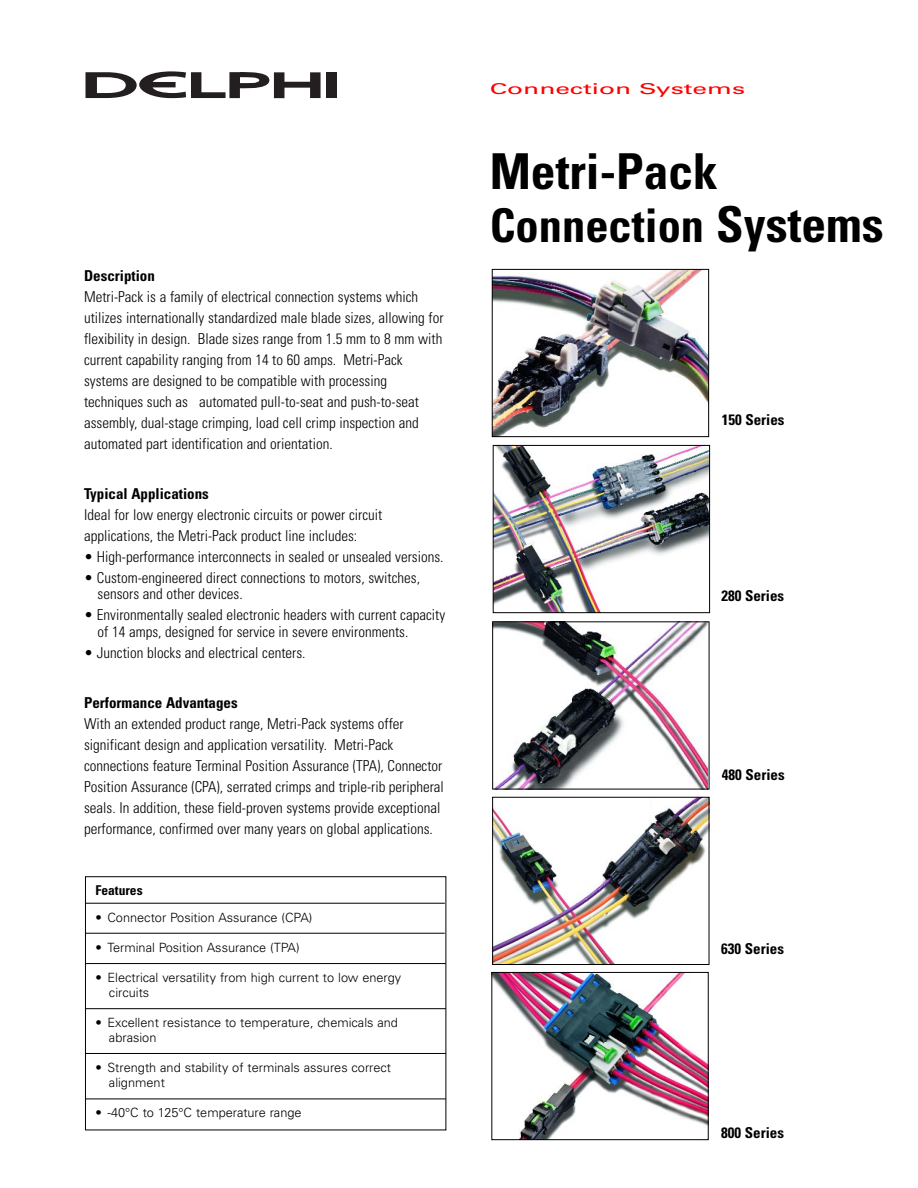
<style>
.page{position:relative;width:918px;height:1188px;background:#fff}
.page>*{position:absolute;margin:0;border:0;box-sizing:border-box;transform-origin:0 0}
.t1{font:700 condensed 49.5px "Univers";color:#000}
.t2{font:700 condensed 46.5px "Univers";color:#000}
.t3{font:300 condensed 15px/21px "Univers";color:#000}
.t4{font:700 condensed 15px "Univers";color:#000}
.t5{font:15px "Univers";color:#f00;scale:1.75 1}
.t6{font:700 condensed 13.5px "Univers";color:#000}
.t7{font:300 12.75px/15px "Univers";color:#000}
.s1{font-size:49.5px}
</style>
<div class="page">
<img style="left:494px;top:271px;width:213px;height:164px">
<div style="left:492px;top:269px;width:217px;height:168px;border:1px solid #000"></div>
<img style="left:495px;top:447px;width:213px;height:164px">
<div style="left:493px;top:445px;width:217px;height:168px;border:1px solid #000"></div>
<img style="left:494px;top:623px;width:213px;height:164px">
<div style="left:492px;top:621px;width:217px;height:168px;border:1px solid #000"></div>
<img style="left:494px;top:799px;width:213px;height:164px">
<div style="left:492px;top:797px;width:217px;height:168px;border:1px solid #000"></div>
<img style="left:493px;top:974px;width:214px;height:164px">
<div style="left:491px;top:972px;width:218px;height:168px;border:1px solid #000"></div>
<div style="left:326px;top:72px;width:10px;height:26px;background:#231f20"></div>
<svg style="left:86px;top:71px;width:235px;height:27px"></svg>
<svg style="left:85px;top:876px;width:362px;height:255px"></svg>
<p class="t4" style="left:84px;top:271px;width:72px">Description</p>
<p class="t3" style="left:84px;top:288px;width:361px">Metri-Pack is a family of electrical connection systems which utilizes internationally standardized male blade sizes, allowing for flexibility in design. Blade sizes range from 1.5 mm to 8 mm with current capability ranging from 14 to 60 amps. Metri-Pack systems are designed to be compatible with processing techniques such as automated pull-to-seat and push-to-seat assembly, dual-stage crimping, load cell crimp inspection and automated part identification and orientation.</p>
<p class="t4" style="left:84px;top:488px;width:126px">Typical Applications</p>
<p class="t3" style="left:84px;top:506px;width:300px">Ideal for low energy electronic circuits or power circuit applications, the Metri-Pack product line includes:</p>
<p class="t3" style="left:84px;top:548px;width:361px">• High-performance interconnects in sealed or unsealed versions.</p>
<p class="t3" style="left:98px;top:571px;width:324px;line-height:16.5px;text-indent:-14px">• Custom-engineered direct connections to motors, switches, sensors and other devices.</p>
<p class="t3" style="left:98px;top:608px;width:349px;line-height:16.5px;text-indent:-14px">• Environmentally sealed electronic headers with current capacity of 14 amps, designed for service in severe environments.</p>
<p class="t3" style="left:84px;top:644px;width:223px">• Junction blocks and electrical centers.</p>
<p class="t4" style="left:84px;top:697px;width:155px">Performance Advantages</p>
<p class="t3" style="left:84px;top:714px;width:361px">With an extended product range, Metri-Pack systems offer significant design and application versatility. Metri-Pack connections feature Terminal Position Assurance (TPA), Connector Position Assurance (CPA), serrated crimps and triple-rib peripheral seals. In addition, these field-proven systems provide exceptional performance, confirmed over many years on global applications.</p>
<p class="t6" style="left:95px;top:885px;width:49px">Features</p>
<p class="t7" style="left:95px;top:911px;width:219px">• Connector Position Assurance (CPA)</p>
<p class="t7" style="left:95px;top:941px;width:206px">• Terminal Position Assurance (TPA)</p>
<p class="t7" style="left:109px;top:971px;width:294px;text-indent:-13px">• Electrical versatility from high current to low energy circuits</p>
<p class="t7" style="left:109px;top:1016px;width:291px;text-indent:-13px">• Excellent resistance to temperature, chemicals and abrasion</p>
<p class="t7" style="left:109px;top:1061px;width:284px;text-indent:-13px">• Strength and stability of terminals assures correct alignment</p>
<p class="t7" style="left:95px;top:1106px;width:208px">• -40°C to 125°C temperature range</p>
<p class="t5" style="left:490px;top:83px;width:147px">Connection Systems</p>
<h1 class="t1" style="left:490px;top:154px;width:230px">Metri-Pack</h1>
<h2 class="t2" style="left:490px;top:208px;width:396px">Connection <span class="s1">Systems</span></h2>
<p class="t4" style="left:722px;top:414px;width:64px">150 Series</p>
<p class="t4" style="left:721px;top:590px;width:64px">280 Series</p>
<p class="t4" style="left:722px;top:770px;width:64px">480 Series</p>
<p class="t4" style="left:721px;top:944px;width:64px">630 Series</p>
<p class="t4" style="left:721px;top:1127px;width:64px">800 Series</p>
</div>
